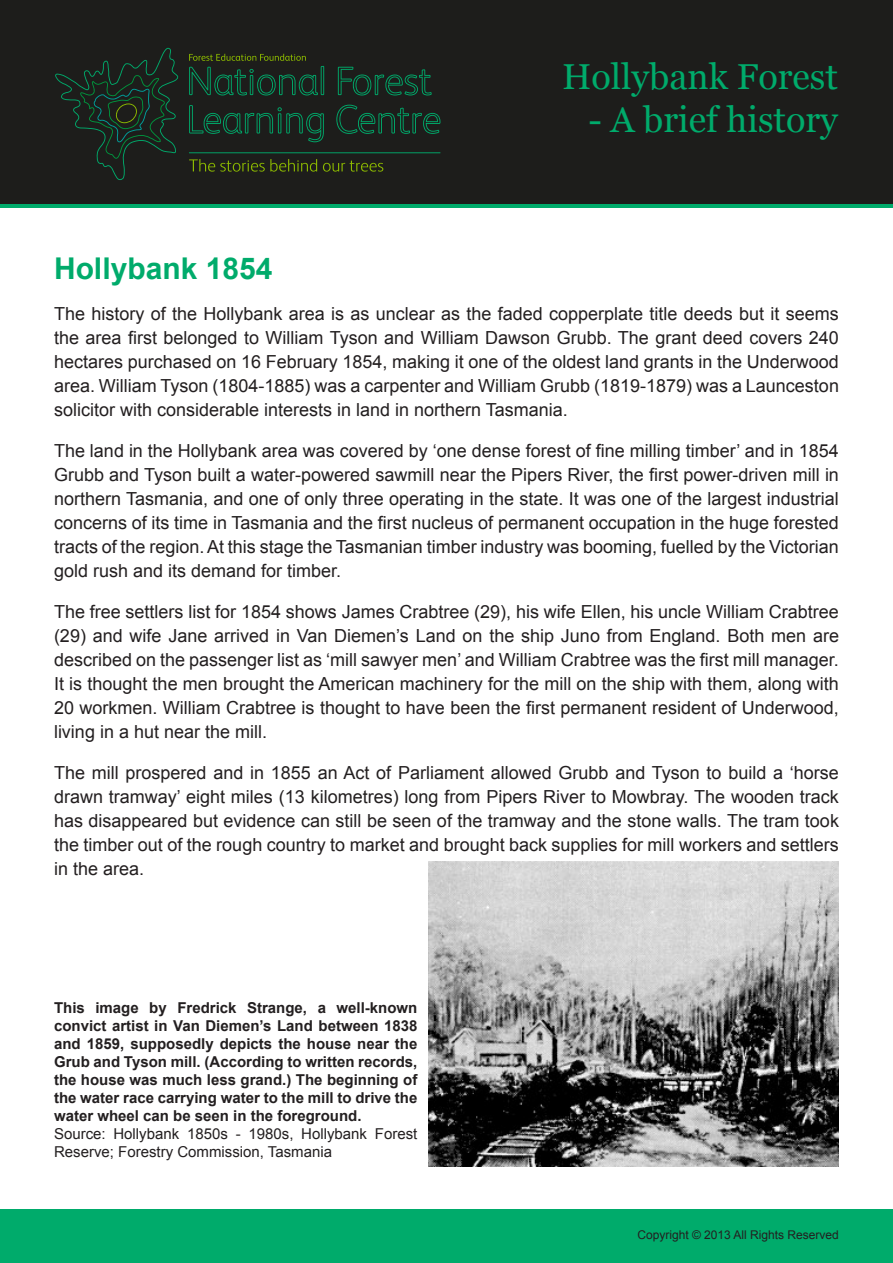
<style>
.page{position:relative;width:893px;height:1263px;background:#1d1d1b}
.page>*{position:absolute;margin:0;border:0;box-sizing:border-box;transform-origin:0 0}
.Main-Heading{font:36px "Georgia";color:#00ab6b}
.Content_-_Heading{font:700 30px "Arial";color:#00ab6b}
.Content_-_Body__Whit{font:18px/24px "Arial";color:#231f20;text-align:justify}
.Content_-_Body{font:18px/24px "Arial";color:#231f20;text-align:justify}
.Main-Heading-2{font:700 15px/18px "Arial";color:#231f20;text-align:justify}
.Main-Heading-3{font:15px/18px "Arial";color:#231f20}
.t1{font:12px "Arial";color:#231f20}
</style>
<div class="page">
<svg style="left:338px;top:67px;width:94px;height:28px"></svg>
<svg style="left:189px;top:105px;width:135px;height:37px"></svg>
<svg style="left:336px;top:105px;width:104px;height:29px"></svg>
<svg style="left:189px;top:54px;width:135px;height:41px"></svg>
<svg style="left:189px;top:159px;width:128px;height:13px"></svg>
<svg style="left:323px;top:161px;width:60px;height:11px"></svg>
<hr style="left:189px;top:152px;width:251px;height:1px;background:#00ab6b">
<svg style="left:55px;top:48px;width:124px;height:132px"></svg>
<div style="left:0;top:1209px;width:893px;height:54px;background:#00ab6b"></div>
<div style="left:0;top:206px;width:893px;height:1003px;background:#fff"></div>
<hr style="left:0;top:204px;width:893px;height:4px;background:#00ab6b">
<img style="left:428px;top:862px;width:411px;height:304px">
<p class="Main-Heading" style="left:562px;top:51px;width:277px">Hollybank Forest</p>
<p class="Main-Heading" style="left:588px;top:94px;width:251px">- A brief history</p>
<p class="Content_-_Heading" style="left:54px;top:249px;width:220px">Hollybank 1854</p>
<p class="Content_-_Body" style="left:54px;top:302px;width:786px">The history of the Hollybank area is as unclear as the faded copperplate title deeds but it seems the area first belonged to William Tyson and William Dawson Grubb. The grant deed covers 240 hectares purchased on 16 February 1854, making it one of the oldest land grants in the Underwood area. William Tyson (1804-1885) was a carpenter and William Grubb (1819-1879) was a Launceston solicitor with considerable interests in land in northern Tasmania.</p>
<p class="Content_-_Body__Whit" style="left:54px;top:439px;width:786px">The land in the Hollybank area was covered by ‘one dense forest of fine milling timber’ and in 1854<br>Grubb and Tyson built a water-powered sawmill near the Pipers River, the first power-driven mill in northern Tasmania, and one of only three operating in the state. It was one of the largest industrial concerns of its time in Tasmania and the first nucleus of permanent occupation in the huge forested tracts of the region. At this stage the Tasmanian timber industry was booming, fuelled by the Victorian gold rush and its demand for timber.</p>
<p class="Content_-_Body__Whit" style="left:54px;top:600px;width:786px">The free settlers list for 1854 shows James Crabtree (29), his wife Ellen, his uncle William Crabtree (29) and wife Jane arrived in Van Diemen’s Land on the ship Juno from England. Both men are described on the passenger list as ‘mill sawyer men’ and William Crabtree was the first mill manager.<br>It is thought the men brought the American machinery for the mill on the ship with them, along with 20 workmen. William Crabtree is thought to have been the first permanent resident of Underwood, living in a hut near the mill.</p>
<p class="Content_-_Body__Whit" style="left:54px;top:761px;width:786px">The mill prospered and in 1855 an Act of Parliament allowed Grubb and Tyson to build a ‘horse drawn tramway’ eight miles (13 kilometres) long from Pipers River to Mowbray. The wooden track has disappeared but evidence can still be seen of the tramway and the stone walls. The tram took the timber out of the rough country to market and brought back supplies for mill workers and settlers in the area.</p>
<p class="Main-Heading-2" style="left:54px;top:999px;width:365px">This image by Fredrick Strange, a well-known convict artist in Van Diemen’s Land between 1838 and 1859, supposedly depicts the house near the Grub and Tyson mill. (According to written records, the house was much less grand.) The beginning of the water race carrying water to the mill to drive the water wheel can be seen in the foreground.</p>
<p class="Main-Heading-3" style="left:54px;top:1125px;width:365px">Source: Hollybank 1850s - 1980s, Hollybank Forest<br>Reserve; Forestry Commission, Tasmania</p>
<p class="t1" style="left:637px;top:1227px;width:203px">Copyright © 2013 All Rights Reserved</p>
</div>
